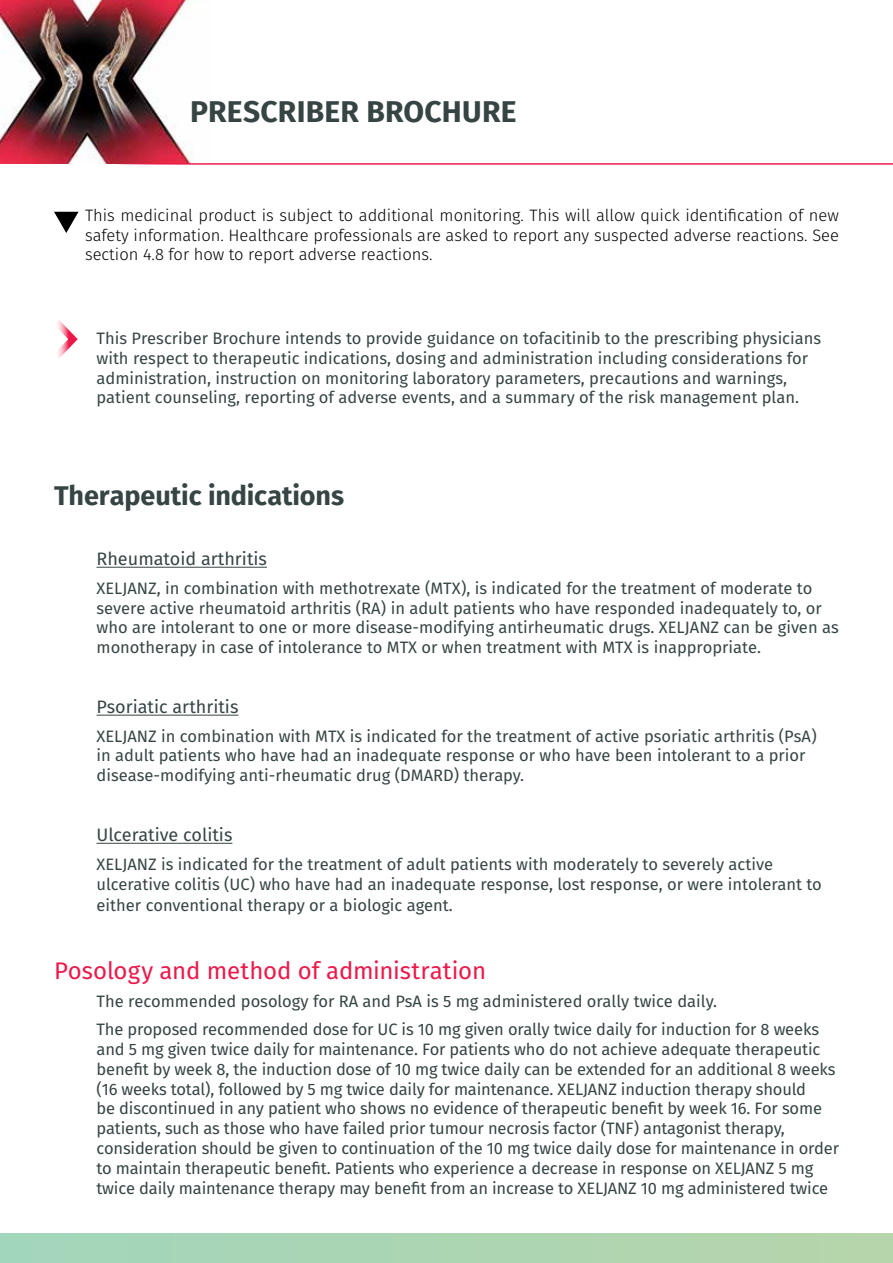
<style>
.page{position:relative;width:893px;height:1263px;background:#fff}
.page>*{position:absolute;margin:0;border:0;box-sizing:border-box;transform-origin:0 0}
.t1{font:700 30px "Fira Sans";letter-spacing:.01em;color:#364544}
.t2{font:700 27px "Fira Sans";color:#364544}
.t3{font:24px "Fira Sans";letter-spacing:-.005em;color:#ed1849}
.t4{font:18px "Fira Sans";color:#364544}
.t5{font:16.5px/19.8px "Fira Sans";color:#364544}
.t6{font:300 16.5px/19.8px "Fira Sans";color:#000;text-align:justify}
</style>
<div class="page">
<svg style="left:0;top:1233px;width:893px;height:30px;background:#abd5b2"></svg>
<img style="left:0;top:0;width:196px;height:164px">
<hr style="left:112px;top:163px;width:781px;height:2px;background:#ed1849">
<svg style="left:57px;top:320px;width:21px;height:38px"></svg>
<svg style="left:54px;top:212px;width:25px;height:21px"></svg>
<hr style="left:97px;top:567px;width:170px;height:1px;background:#364544">
<hr style="left:97px;top:715px;width:141px;height:1px;background:#364544">
<hr style="left:97px;top:843px;width:135px;height:1px;background:#364544">
<h1 class="t1" style="left:190px;top:90px;width:328px">PRESCRIBER BROCHURE</h1>
<p class="t6" style="left:85px;top:205px;width:755px">This medicinal product is subject to additional monitoring. This will allow quick identification of new safety information. Healthcare professionals are asked to report any suspected adverse reactions. See section 4.8 for how to report adverse reactions.</p>
<p class="t5" style="left:97px;top:328px;width:726px">This Prescriber Brochure intends to provide guidance on tofacitinib to the prescribing physicians with respect to therapeutic indications, dosing and administration including considerations for administration, instruction on monitoring laboratory parameters, precautions and warnings, patient counseling, reporting of adverse events, and a summary of the risk management plan.</p>
<h2 class="t2" style="left:54px;top:477px;width:292px">Therapeutic indications</h2>
<p class="t4" style="left:97px;top:546px;width:172px">Rheumatoid arthritis</p>
<p class="t5" style="left:97px;top:578px;width:744px">XELJANZ, in combination with methotrexate (MTX), is indicated for the treatment of moderate to severe active rheumatoid arthritis (RA) in adult patients who have responded inadequately to, or who are intolerant to one or more disease-modifying antirheumatic drugs. XELJANZ can be given as monotherapy in case of intolerance to MTX or when treatment with MTX is inappropriate.</p>
<p class="t4" style="left:97px;top:694px;width:143px">Psoriatic arthritis</p>
<p class="t5" style="left:97px;top:726px;width:722px">XELJANZ in combination with MTX is indicated for the treatment of active psoriatic arthritis (PsA) in adult patients who have had an inadequate response or who have been intolerant to a prior disease-modifying anti-rheumatic drug (DMARD) therapy.</p>
<p class="t4" style="left:97px;top:822px;width:137px">Ulcerative colitis</p>
<p class="t5" style="left:97px;top:854px;width:727px">XELJANZ is indicated for the treatment of adult patients with moderately to severely active ulcerative colitis (UC) who have had an inadequate response, lost response, or were intolerant to</p>
<p class="t5" style="left:97px;top:895px;width:358px">either conventional therapy or a biologic agent.</p>
<h3 class="t3" style="left:54px;top:953px;width:434px">Posology and method of administration</h3>
<p class="t5" style="left:97px;top:987px;width:724px;line-height:28.3px">The recommended posology for RA and PsA is 5 mg administered orally twice daily.<br>The proposed recommended dose for UC is 10 mg given orally twice daily for induction for 8 weeks</p>
<p class="t5" style="left:97px;top:1039px;width:744px">and 5 mg given twice daily for maintenance. For patients who do not achieve adequate therapeutic benefit by week 8, the induction dose of 10 mg twice daily can be extended for an additional 8 weeks (16 weeks total), followed by 5 mg twice daily for maintenance. XELJANZ induction therapy should<br>be discontinued in any patient who shows no evidence of therapeutic benefit by week 16. For some patients, such as those who have failed prior tumour necrosis factor (TNF) antagonist therapy, consideration should be given to continuation of the 10 mg twice daily dose for maintenance in order to maintain therapeutic benefit. Patients who experience a decrease in response on XELJANZ 5 mg twice daily maintenance therapy may benefit from an increase to XELJANZ 10 mg administered twice</p>
</div>
